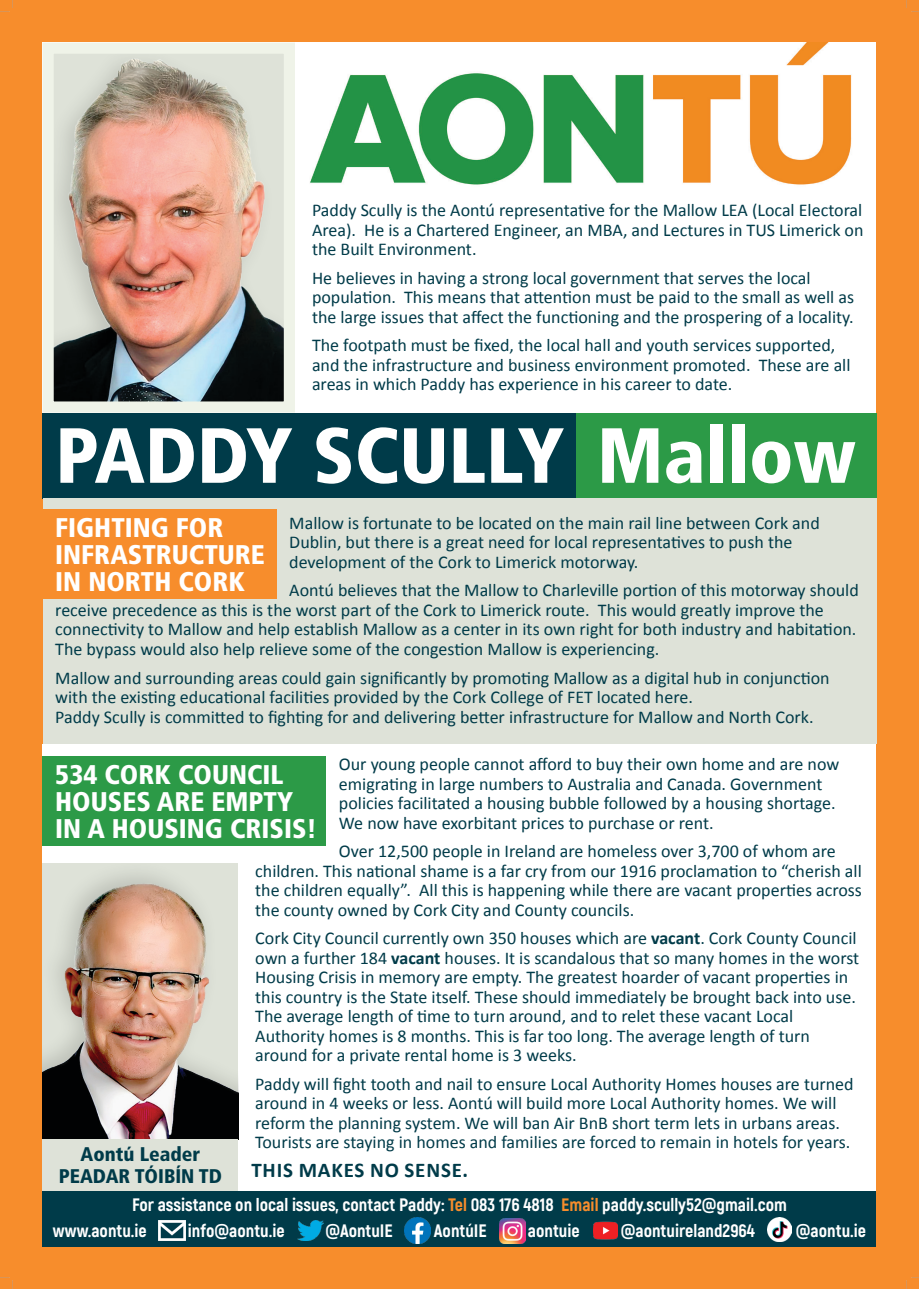
<style>
.page{position:relative;width:919px;height:1289px;background:#fff}
.page>*{position:absolute;margin:0;border:0;box-sizing:border-box;transform-origin:0 0}
.t1{font:900 condensed 78px "Frutiger";color:#fff}
.t2{font:900 condensed 27px/27px "Frutiger";color:#fff}
.t3{font:700 21px "Calibri";letter-spacing:.04em;color:#003b49}
.t4{font:900 condensed 19.8px/21.5px "Frutiger";color:#003b49;text-align:center}
.t5{font:18px/19.5px "Calibri";color:#003b49}
.t6{font:800 18px/25.5px "Akrobat";color:#fff}
.s1{font-weight:700}
.s2{color:#f78d2c}
</style>
<div class="page">
<div style="left:0;top:0;width:918px;height:1288px;background:#f78d2c"></div>
<div style="left:43px;top:194px;width:833px;height:225px;background:#fff"></div>
<div style="left:43px;top:412px;width:533px;height:86px;background:#003b49"></div>
<div style="left:576px;top:412px;width:300px;height:86px;background:#2c9a47"></div>
<div style="left:43px;top:1190px;width:833px;height:56px;background:#003b49"></div>
<img style="left:158px;top:1220px;width:27px;height:20px">
<img style="left:767px;top:1217px;width:24px;height:24px">
<img style="left:593px;top:1221px;width:24px;height:19px">
<img style="left:298px;top:1220px;width:25px;height:20px">
<img style="left:404px;top:1217px;width:26px;height:26px">
<img style="left:499px;top:1218px;width:26px;height:25px">
<img style="left:298px;top:42px;width:564px;height:149px">
<div style="left:43px;top:743px;width:833px;height:447px;background:#fff"></div>
<div style="left:43px;top:498px;width:833px;height:245px;background:#dee2d8"></div>
<div style="left:43px;top:756px;width:283px;height:89px;background:#2c9a47"></div>
<div style="left:43px;top:509px;width:233px;height:89px;background:#f78d2c"></div>
<div style="left:43px;top:863px;width:195px;height:276px;background:#dee2d8"></div>
<img style="left:43px;top:875px;width:195px;height:264px">
<div style="left:43px;top:1139px;width:195px;height:51px;background:#dee2d8"></div>
<img style="left:55px;top:55px;width:228px;height:345px">
<div style="left:43px;top:43px;width:252px;height:369px;border:11px solid #eff3e8"></div>
<p class="t5" style="left:312px;top:201px;width:553px;text-align:justify">Paddy Scully is the Aontú representative for the Mallow LEA (Local Electoral Area). He is a Chartered Engineer, an MBA, and Lectures in TUS Limerick on the Built Environment.</p>
<p class="t5" style="left:312px;top:268px;width:543px">He believes in having a strong local government that serves the local population. This means that attention must be paid to the small as well as the large issues that affect the functioning and the prospering of a locality.</p>
<p class="t5" style="left:312px;top:336px;width:540px">The footpath must be fixed, the local hall and youth services supported, and the infrastructure and business environment promoted. These are all areas in which Paddy has experience in his career to date.</p>
<h1 class="t1" style="left:55px;top:409px;width:801px">PADDY SCULLY Mallow</h1>
<p class="t5" style="left:289px;top:513px;width:532px">Mallow is fortunate to be located on the main rail line between Cork and<br>Dublin, but there is a great need for local representatives to push the development of the Cork to Limerick motorway.</p>
<p class="t5" style="left:55px;top:581px;width:805px;text-indent:234px">Aontú believes that the Mallow to Charleville portion of this motorway should receive precedence as this is the worst part of the Cork to Limerick route. This would greatly improve the connectivity to Mallow and help establish Mallow as a center in its own right for both industry and habitation.<br>The bypass would also help relieve some of the congestion Mallow is experiencing.</p>
<p class="t5" style="left:55px;top:667px;width:775px">Mallow and surrounding areas could gain significantly by promoting Mallow as a digital hub in conjunction with the existing educational facilities provided by the Cork College of FET located here.<br>Paddy Scully is committed to fighting for and delivering better infrastructure for Mallow and North Cork.</p>
<h2 class="t2" style="left:55px;top:761px;width:263px">534 CORK COUNCIL<br>HOUSES ARE EMPTY<br>IN A HOUSING CRISIS!</h2>
<h2 class="t2" style="left:55px;top:514px;width:211px">FIGHTING FOR<br>INFRASTRUCTURE<br>IN NORTH CORK</h2>
<p class="t5" style="left:339px;top:754px;width:502px">Our young people cannot afford to buy their own home and are now emigrating in large numbers to Australia and Canada. Government policies facilitated a housing bubble followed by a housing shortage.<br>We now have exorbitant prices to purchase or rent.</p>
<p class="t5" style="left:255px;top:841px;width:608px;text-indent:84px">Over 12,500 people in Ireland are homeless over 3,700 of whom are children. This national shame is a far cry from our 1916 proclamation to “cherish all the children equally”. All this is happening while there are vacant properties across the county owned by Cork City and County councils.</p>
<p class="t5" style="left:255px;top:928px;width:605px">Cork City Council currently own 350 houses which are <span class="s1">vacant</span>. Cork County Council own a further 184 <span class="s1">vacant</span> houses. It is scandalous that so many homes in the worst Housing Crisis in memory are empty. The greatest hoarder of vacant properties in this country is the State itself. These should immediately be brought back into use.<br>The average length of time to turn around, and to relet these vacant Local Authority homes is 8 months. This is far too long. The average length of turn around for a private rental home is 3 weeks.</p>
<p class="t5" style="left:255px;top:1073px;width:600px">Paddy will fight tooth and nail to ensure Local Authority Homes houses are turned around in 4 weeks or less. Aontú will build more Local Authority homes. We will reform the planning system. We will ban Air BnB short term lets in urbans areas.<br>Tourists are staying in homes and families are forced to remain in hotels for years.</p>
<p class="t3" style="left:251px;top:1156px;width:218px">THIS MAKES NO SENSE.</p>
<p class="t4" style="left:59px;top:1143px;width:165px">Aontú Leader<br>PEADAR TÓIBÍN TD</p>
<p class="t6" style="left:53px;top:1192px;width:735px;text-indent:79px">For assistance on local issues, contact Paddy: <span class="s2">Tel</span> 083 176 4818 <span class="s2">Email</span> paddy.scully52@gmail.com www.aontu.ie</p>
<p class="t6" style="left:188px;top:1217px;width:98px">info@aontu.ie</p>
<p class="t6" style="left:325px;top:1217px;width:69px">@AontuIE</p>
<p class="t6" style="left:434px;top:1217px;width:54px">AontúIE</p>
<p class="t6" style="left:528px;top:1217px;width:53px">aontuie</p>
<p class="t6" style="left:620px;top:1217px;width:136px">@aontuireland2964</p>
<p class="t6" style="left:795px;top:1217px;width:72px">@aontu.ie</p>
</div>
